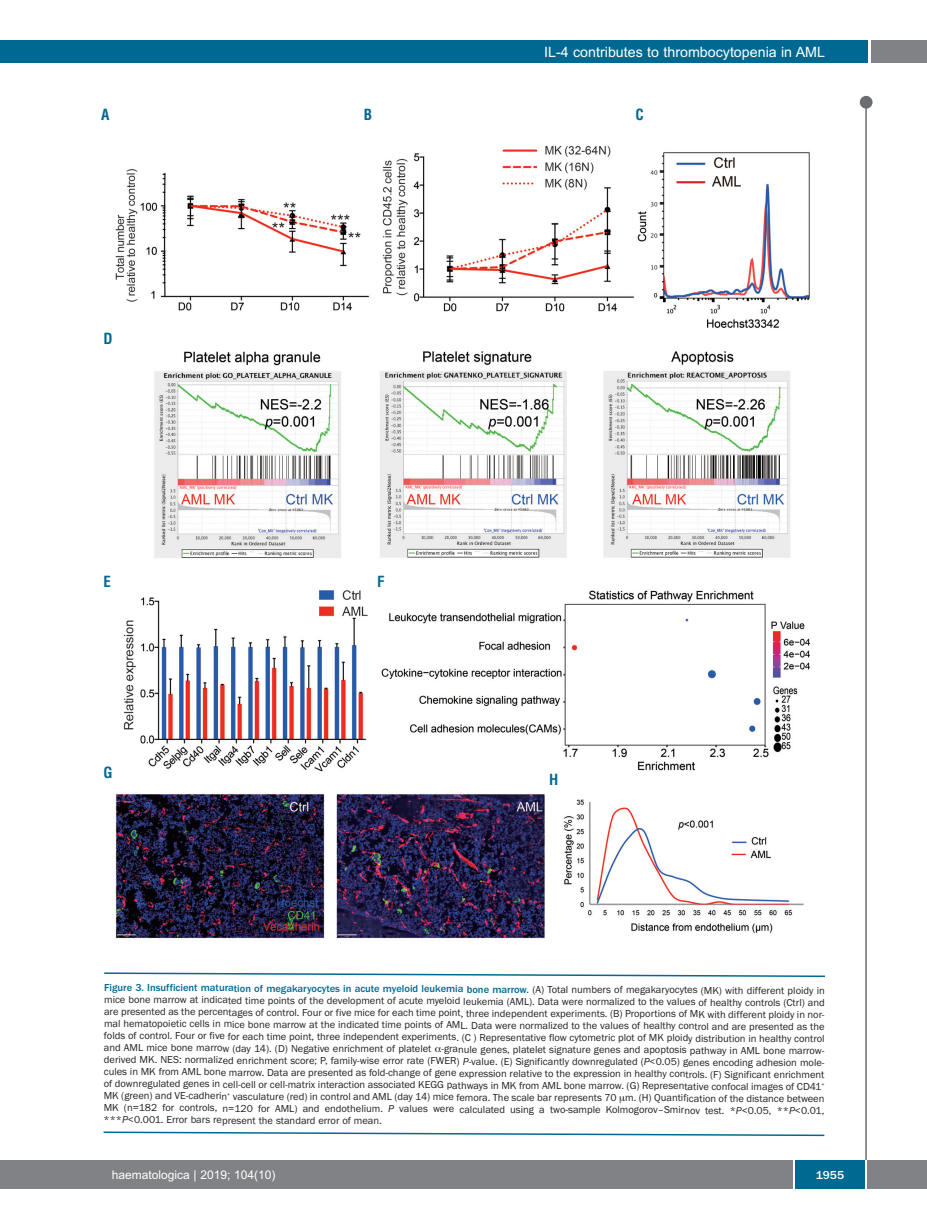
<style>
.page{position:relative;width:927px;height:1225px;background:#fff}
.page>*{position:absolute;margin:0;border:0;box-sizing:border-box;transform-origin:0 0}
.t1{font:700 condensed 15px "Helvetica";color:#006991}
.t2{font:14.25px "Arial";color:#fff}
.t3{font:12px "Arial";color:#fff}
.t4{font:500 12px "Franklin Gothic";color:#fff}
.t5{font:10.5px/12px "Franklin Gothic";letter-spacing:-.005em;color:#231f20;text-align:justify}
.s1{font-weight:500;color:#006991}
.s2{font-style:italic}
</style>
<div class="page">
<div style="left:860px;top:96px;width:12px;height:13px;background:#6c6d70;border-radius:50%"></div>
<hr style="left:865px;top:98px;width:2px;height:1062px;background:#6c6d70">
<div style="left:871px;top:40px;width:56px;height:22px;background:#808285"></div>
<div style="left:18px;top:40px;width:849px;height:22px;background:#006991"></div>
<div style="left:17px;top:1160px;width:910px;height:28px;background:#808285"></div>
<div style="left:795px;top:1160px;width:70px;height:28px;background:#006991"></div>
<hr style="left:793px;top:1160px;width:2px;height:28px;background:#fff">
<hr style="left:865px;top:1160px;width:2px;height:28px;background:#fff">
<div style="left:0;top:40px;width:19px;height:22px;background:#006991"></div>
<div style="left:0;top:1160px;width:18px;height:28px;background:#808285"></div>
<img style="left:115px;top:146px;width:696px;height:793px">
<svg style="left:104px;top:972px;width:721px;height:5px"></svg>
<svg style="left:103px;top:1131px;width:722px;height:5px"></svg>
<h2 class="t2" style="left:544px;top:44px;width:282px">IL-4 contributes to thrombocytopenia in AML</h2>
<h1 class="t1" style="left:101px;top:106px;width:10px">A</h1>
<h1 class="t1" style="left:364px;top:106px;width:10px">B</h1>
<h1 class="t1" style="left:635px;top:106px;width:10px">C</h1>
<h1 class="t1" style="left:103px;top:330px;width:11px">D</h1>
<h1 class="t1" style="left:103px;top:573px;width:9px">E</h1>
<h1 class="t1" style="left:377px;top:573px;width:9px">F</h1>
<h1 class="t1" style="left:103px;top:764px;width:11px">G</h1>
<h1 class="t1" style="left:549px;top:770px;width:11px">H</h1>
<p class="t5" style="left:104px;top:982px;width:723px"><span class="s1">Figure 3. Insufficient maturation of megakaryocytes in acute myeloid leukemia bone marrow.</span> (A) Total numbers of megakaryocytes (MK) with different ploidy in mice bone marrow at indicated time points of the development of acute myeloid leukemia (AML). Data were normalized to the values of healthy controls (Ctrl) and are presented as the percentages of control. Four or five mice for each time point, three independent experiments. (B) Proportions of MK with different ploidy in nor&shy;mal hematopoietic cells in mice bone marrow at the indicated time points of AML. Data were normalized to the values of healthy control and are presented as the folds of control. Four or five for each time point, three independent experiments. (C ) Representative flow cytometric plot of MK ploidy distribution in healthy control and AML mice bone marrow (day 14). (D) Negative enrichment of platelet -granule genes, platelet signature genes and apoptosis pathway in AML bone marrow&shy;derived MK. NES: normalized enrichment score; P, family-wise error rate (FWER) <span class="s2">P</span>-value. (E) Significantly downregulated (<span class="s2">P</span>&lt;0.05) genes encoding adhesion mole&shy;cules in MK from AML bone marrow. Data are presented as fold-change of gene expression relative to the expression in healthy controls. (F) Significant enrichment of downregulated genes in cell-cell or cell-matrix interaction associated KEGG pathways in MK from AML bone marrow. (G) Representative confocal images of CD41<sup>+ </sup>MK (green) and VE-cadherin<sup>+</sup> vasculature (red) in control and AML (day 14) mice femora. The scale bar represents 70 m. (H) Quantification of the distance between MK (n=182 for controls, n=120 for AML) and endothelium. <span class="s2">P</span> values were calculated using a two-sample Kolmogorov–Smirnov test. *<span class="s2">P</span>&lt;0.05, **<span class="s2">P</span>&lt;0.01,</p>
<p class="t5" style="left:104px;top:1114px;width:280px">***<span class="s2">P</span>&lt;0.001. Error bars represent the standard error of mean.</p>
<p class="t3" style="left:112px;top:1167px;width:165px">haematologica | 2019; 104(10)</p>
<p class="t4" style="left:816px;top:1167px;width:30px">1955</p>
</div>
